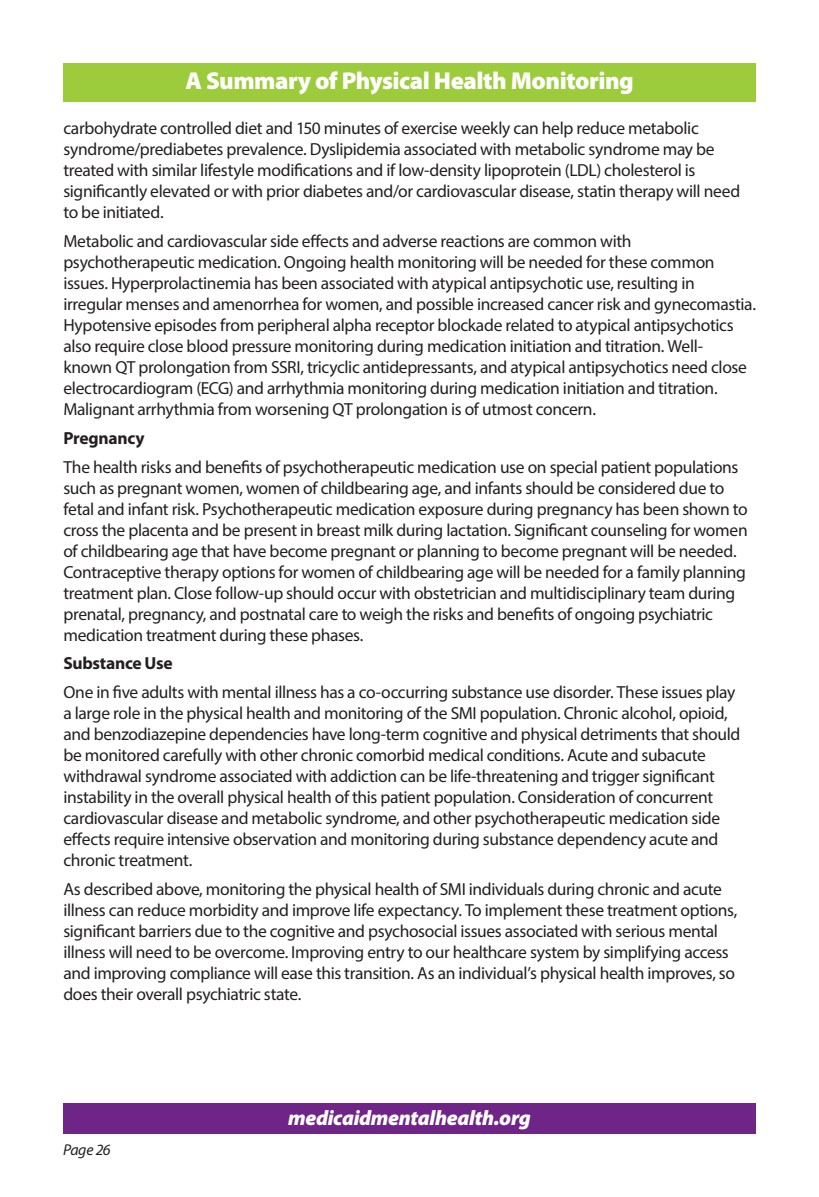
<style>
.page{position:relative;width:819px;height:1197px;background:#fff}
.page>*{position:absolute;margin:0;border:0;box-sizing:border-box;transform-origin:0 0}
.Body_Text{font:900 24.5px "Myriad Pro";letter-spacing:-.02em;color:#fff}
.t1{font:italic 900 21px "Myriad Pro";letter-spacing:-.015em;color:#fff}
.Body_Text-2{font:17.5px/21px "Myriad Pro";letter-spacing:-.02em;color:#231f20}
.Body_Text-3{font:700 17.5px "Myriad Pro";letter-spacing:-.015em;color:#231f20}
.t2{font:italic 15.75px "Myriad Pro";letter-spacing:-.025em;color:#231f20}
</style>
<div class="page">
<div style="left:63px;top:1104px;width:693px;height:30px;background:#6f2588"></div>
<div style="left:63px;top:63px;width:693px;height:38px;background:#9ccb3b"></div>
<p class="Body_Text" style="left:186px;top:64px;width:450px">A Summary of Physical Health Monitoring</p>
<p class="Body_Text-2" style="left:63px;top:117px;width:678px">carbohydrate controlled diet and 150 minutes of exercise weekly can help reduce metabolic syndrome/prediabetes prevalence. Dyslipidemia associated with metabolic syndrome may be treated with similar lifestyle modifications and if low-density lipoprotein (LDL) cholesterol is significantly elevated or with prior diabetes and/or cardiovascular disease, statin therapy will need to be initiated.</p>
<p class="Body_Text-2" style="left:63px;top:230px;width:694px">Metabolic and cardiovascular side effects and adverse reactions are common with psychotherapeutic medication. Ongoing health monitoring will be needed for these common issues. Hyperprolactinemia has been associated with atypical antipsychotic use, resulting in irregular menses and amenorrhea for women, and possible increased cancer risk and gynecomastia.<br>Hypotensive episodes from peripheral alpha receptor blockade related to atypical antipsychotics also require close blood pressure monitoring during medication initiation and titration. Well&shy;known QT prolongation from SSRI, tricyclic antidepressants, and atypical antipsychotics need close electrocardiogram (ECG) and arrhythmia monitoring during medication initiation and titration.<br>Malignant arrhythmia from worsening QT prolongation is of utmost concern.</p>
<p class="Body_Text-3" style="left:63px;top:426px;width:83px">Pregnancy</p>
<p class="Body_Text-2" style="left:63px;top:456px;width:686px">The health risks and benefits of psychotherapeutic medication use on special patient populations such as pregnant women, women of childbearing age, and infants should be considered due to fetal and infant risk. Psychotherapeutic medication exposure during pregnancy has been shown to cross the placenta and be present in breast milk during lactation. Significant counseling for women of childbearing age that have become pregnant or planning to become pregnant will be needed.<br>Contraceptive therapy options for women of childbearing age will be needed for a family planning treatment plan. Close follow-up should occur with obstetrician and multidisciplinary team during prenatal, pregnancy, and postnatal care to weigh the risks and benefits of ongoing psychiatric medication treatment during these phases.</p>
<p class="Body_Text-3" style="left:63px;top:652px;width:111px">Substance Use</p>
<p class="Body_Text-2" style="left:63px;top:682px;width:678px">One in five adults with mental illness has a co-occurring substance use disorder. These issues play a large role in the physical health and monitoring of the SMI population. Chronic alcohol, opioid, and benzodiazepine dependencies have long-term cognitive and physical detriments that should be monitored carefully with other chronic comorbid medical conditions. Acute and subacute withdrawal syndrome associated with addiction can be life-threatening and trigger significant instability in the overall physical health of this patient population. Consideration of concurrent cardiovascular disease and metabolic syndrome, and other psychotherapeutic medication side effects require intensive observation and monitoring during substance dependency acute and chronic treatment.</p>
<p class="Body_Text-2" style="left:63px;top:878px;width:675px">As described above, monitoring the physical health of SMI individuals during chronic and acute illness can reduce morbidity and improve life expectancy. To implement these treatment options, significant barriers due to the cognitive and psychosocial issues associated with serious mental illness will need to be overcome. Improving entry to our healthcare system by simplifying access and improving compliance will ease this transition. As an individual’s physical health improves, so does their overall psychiatric state.</p>
<p class="t2" style="left:63px;top:1140px;width:49px">Page 26</p>
<p class="t1" style="left:288px;top:1104px;width:244px">medicaidmentalhealth.org</p>
</div>
